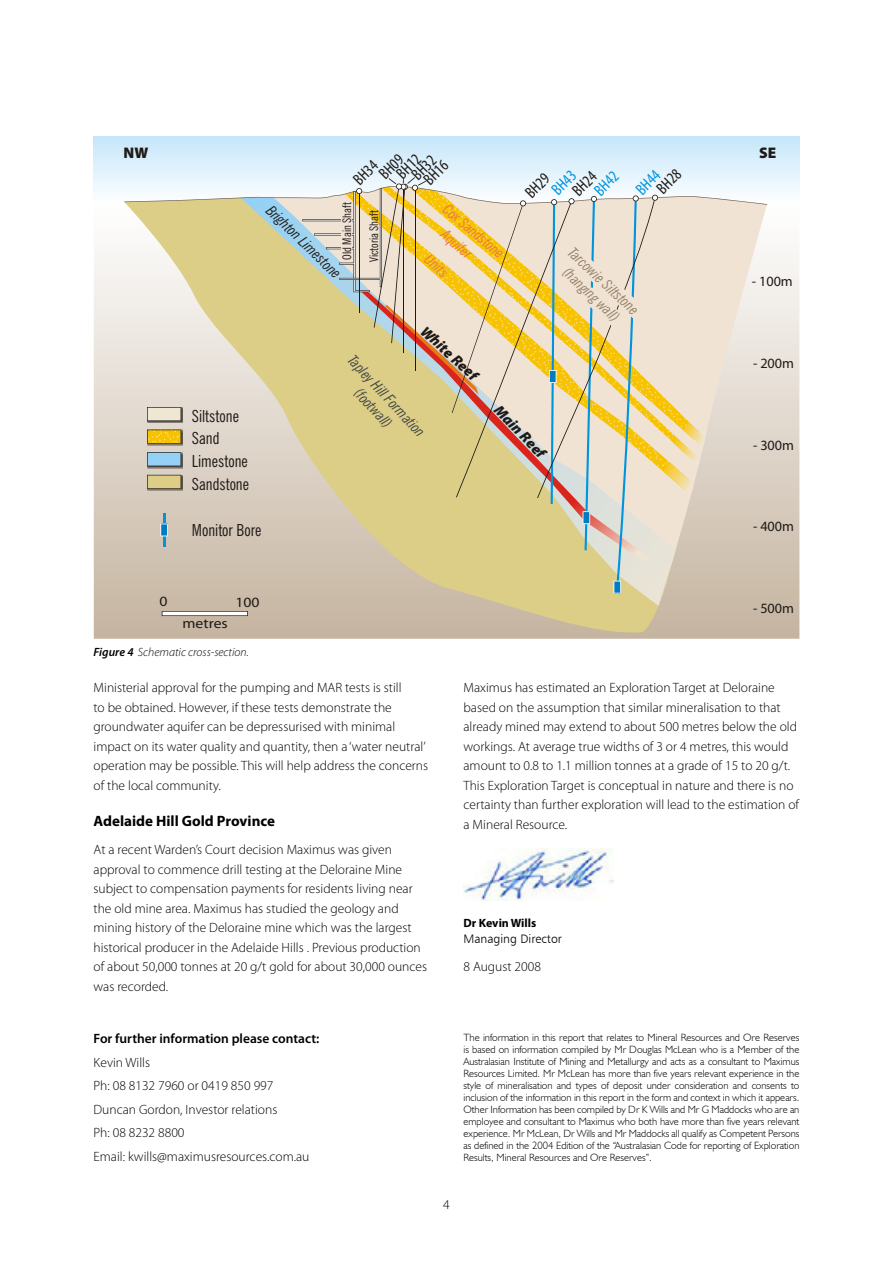
<style>
.page{position:relative;width:893px;height:1263px;background:#fff}
.page>*{position:absolute;margin:0;border:0;box-sizing:border-box;transform-origin:0 0}
.t1{font:condensed 16.5px/22.8px "News Gothic BT";color:#1f1a17}
.t2{font:condensed 16.5px "Myriad Pro";color:#1f1a17}
.t3{font:condensed 16.5px "Myriad Pro";color:#0094de}
.t4{font:900 15.45px "Myriad Pro";color:#1f1a17}
.t5{font:italic condensed 15px/17.9px "News Gothic BT";color:#948066;text-align:center}
.t6{font:italic condensed 15px/17.9px "News Gothic BT";color:#404545;text-align:center}
.t7{font:700 15px "Myriad Pro";color:#000}
.t8{font:italic condensed 15px/29.2px "News Gothic BT";color:#e87845}
.t9{font:italic condensed 15px "News Gothic BT";color:#1f1a17}
.t10{font:italic 900 15px "Myriad Pro";color:#1f1a17}
.t11{font:14.25px "Myriad Pro";color:#1f1a17}
.t12{font:14.25px "Myriad Pro";color:#1f1a17;scale:1.11 1}
.t13{font:300 13.5px/19.5px "Myriad Pro";color:#000}
.t14{font:600 13.5px "Myriad Pro";color:#000}
.t15{font:12.3px "Humanist 777 BT Light B";color:#000}
.t16{font:italic 300 12px "Myriad Pro";color:#000}
.t17{font:700 12px "Myriad Pro";color:#000}
.t18{font:condensed 11.85px "News Gothic BT";color:#1f1a17}
.t19{font:300 10.5px/12px "Humanist 521 BT";color:#000;text-align:justify}
.s1{font-weight:600}
</style>
<div class="page">
<img style="left:463px;top:849px;width:151px;height:52px">
<div style="left:94px;top:136px;width:705px;height:68px;background:linear-gradient(to bottom,#c5e6fa,#fdfeff)"></div>
<svg style="left:94px;top:204px;width:705px;height:435px;background:#dcd2c6"></svg>
<svg style="left:124px;top:593px;width:547px;height:41px;background:#caba9f"></svg>
<svg style="left:241px;top:593px;width:435px;height:13px;background:#d1c29c"></svg>
<svg style="left:162px;top:611px;width:86px;height:5px"></svg>
<svg style="left:124px;top:177px;width:643px;height:416px;background:#dfd3b1"></svg>
<p class="t4" style="left:124px;top:142px;width:26px">NW</p>
<p class="t4" style="left:759px;top:142px;width:19px">SE</p>
<p class="t2" style="left:652px;top:183px;width:29px;rotate:-45deg">BH28</p>
<p class="t2" style="left:391px;top:168px;width:29px;rotate:-45deg">BH12</p>
<p class="t2" style="left:374px;top:168px;width:29px;rotate:-45deg">BH09</p>
<p class="t2" style="left:407px;top:169px;width:29px;rotate:-45deg">BH32</p>
<p class="t2" style="left:348px;top:175px;width:29px;rotate:-45deg">BH34</p>
<p class="t2" style="left:419px;top:174px;width:29px;rotate:-45deg">BH16</p>
<p class="t3" style="left:589px;top:185px;width:29px;rotate:-45deg">BH42</p>
<p class="t3" style="left:631px;top:184px;width:29px;rotate:-45deg">BH44</p>
<p class="t3" style="left:547px;top:184px;width:29px;rotate:-45deg">BH43</p>
<p class="t2" style="left:567px;top:185px;width:29px;rotate:-45deg">BH24</p>
<p class="t2" style="left:520px;top:188px;width:29px;rotate:-45deg">BH29</p>
<p class="t18" style="left:339px;top:260px;width:59px;rotate:-90deg">Old Main Shaft</p>
<p class="t18" style="left:366px;top:262px;width:54px;rotate:-90deg">Victoria Shaft</p>
<p class="t9" style="left:275px;top:201px;width:99px;rotate:44deg">Brighton Limestone</p>
<p class="t8" style="left:454px;top:197px;width:76px;rotate:40deg">Cox Sandstone</p>
<p class="t8" style="left:452px;top:223px;width:37px;rotate:41deg">Aquifer<br>Units</p>
<p class="t1" style="left:192px;top:406px;width:59px">Siltstone<br>Sand<br>Limestone<br>Sandstone</p>
<p class="t1" style="left:192px;top:520px;width:71px">Monitor Bore</p>
<p class="t10" style="left:430px;top:321px;width:73px;rotate:43deg">White Reef</p>
<p class="t6" style="left:356px;top:352px;width:107px;rotate:47deg">Tapley Hill Formation (footwall)</p>
<p class="t10" style="left:504px;top:401px;width:68px;rotate:46deg">Main Reef</p>
<p class="t5" style="left:575px;top:245px;width:92px;rotate:43deg">Tarcowie Siltstone (hanging wall)</p>
<p class="t12" style="left:159px;top:592px;width:9px">0</p>
<p class="t12" style="left:235px;top:592px;width:23px">100</p>
<p class="t12" style="left:182px;top:614px;width:42px">metres</p>
<p class="t11" style="left:752px;top:271px;width:43px">- 100m</p>
<p class="t11" style="left:753px;top:353px;width:43px">- 200m</p>
<p class="t11" style="left:753px;top:435px;width:43px">- 300m</p>
<p class="t11" style="left:753px;top:517px;width:43px">- 400m</p>
<p class="t11" style="left:753px;top:599px;width:43px">- 500m</p>
<p class="t16" style="left:94px;top:646px;width:157px"><span class="s1">Figure 4</span> Schematic cross-section.</p>
<p class="t13" style="left:94px;top:678px;width:336px">Ministerial approval for the pumping and MAR tests is still<br>to be obtained. However, if these tests demonstrate the groundwater aquifer can be depressurised with minimal impact on its water quality and quantity, then a ‘water neutral’ operation may be possible. This will help address the concerns of the local community.</p>
<p class="t7" style="left:94px;top:811px;width:183px">Adelaide Hill Gold Province</p>
<p class="t13" style="left:94px;top:840px;width:335px">At a recent Warden’s Court decision Maximus was given approval to commence drill testing at the Deloraine Mine subject to compensation payments for residents living near the old mine area. Maximus has studied the geology and mining history of the Deloraine mine which was the largest historical producer in the Adelaide Hills . Previous production of about 50,000 tonnes at 20 g/t gold for about 30,000 ounces was recorded.</p>
<p class="t13" style="left:463px;top:678px;width:337px">Maximus has estimated an Exploration Target at Deloraine based on the assumption that similar mineralisation to that already mined may extend to about 500 metres below the old workings. At average true widths of 3 or 4 metres, this would amount to 0.8 to 1.1 million tonnes at a grade of 15 to 20 g/t.<br>This Exploration Target is conceptual in nature and there is no certainty than further exploration will lead to the estimation of a Mineral Resource.</p>
<p class="t17" style="left:463px;top:915px;width:74px">Dr Kevin Wills</p>
<p class="t15" style="left:463px;top:931px;width:100px">Managing Director</p>
<p class="t13" style="left:463px;top:957px;width:79px">8 August 2008</p>
<p class="t14" style="left:94px;top:1030px;width:227px">For further information please contact:</p>
<p class="t13" style="left:94px;top:1051px;width:217px;line-height:23.5px">Kevin Wills<br>Ph: 08 8132 7960 or 0419 850 997<br>Duncan Gordon, Investor relations<br>Ph: 08 8232 8800<br>Email: kwills@maximusresources.com.au</p>
<p class="t19" style="left:463px;top:1031px;width:337px">The information in this report that relates to Mineral Resources and Ore Reserves is based on information compiled by Mr Douglas McLean who is a Member of the Australasian Institute of Mining and Metallurgy and acts as a consultant to Maximus Resources Limited. Mr McLean has more than five years relevant experience in the style of mineralisation and types of deposit under consideration and consents to inclusion of the information in this report in the form and context in which it appears.<br>Other Information has been compiled by Dr K Wills and Mr G Maddocks who are an employee and consultant to Maximus who both have more than five years relevant experience. Mr McLean, Dr Wills and Mr Maddocks all qualify as Competent Persons as defined in the 2004 Edition of the “Australasian Code for reporting of Exploration Results, Mineral Resources and Ore Reserves”.</p>
<p class="t13" style="left:443px;top:1195px;width:8px">4</p>
</div>
